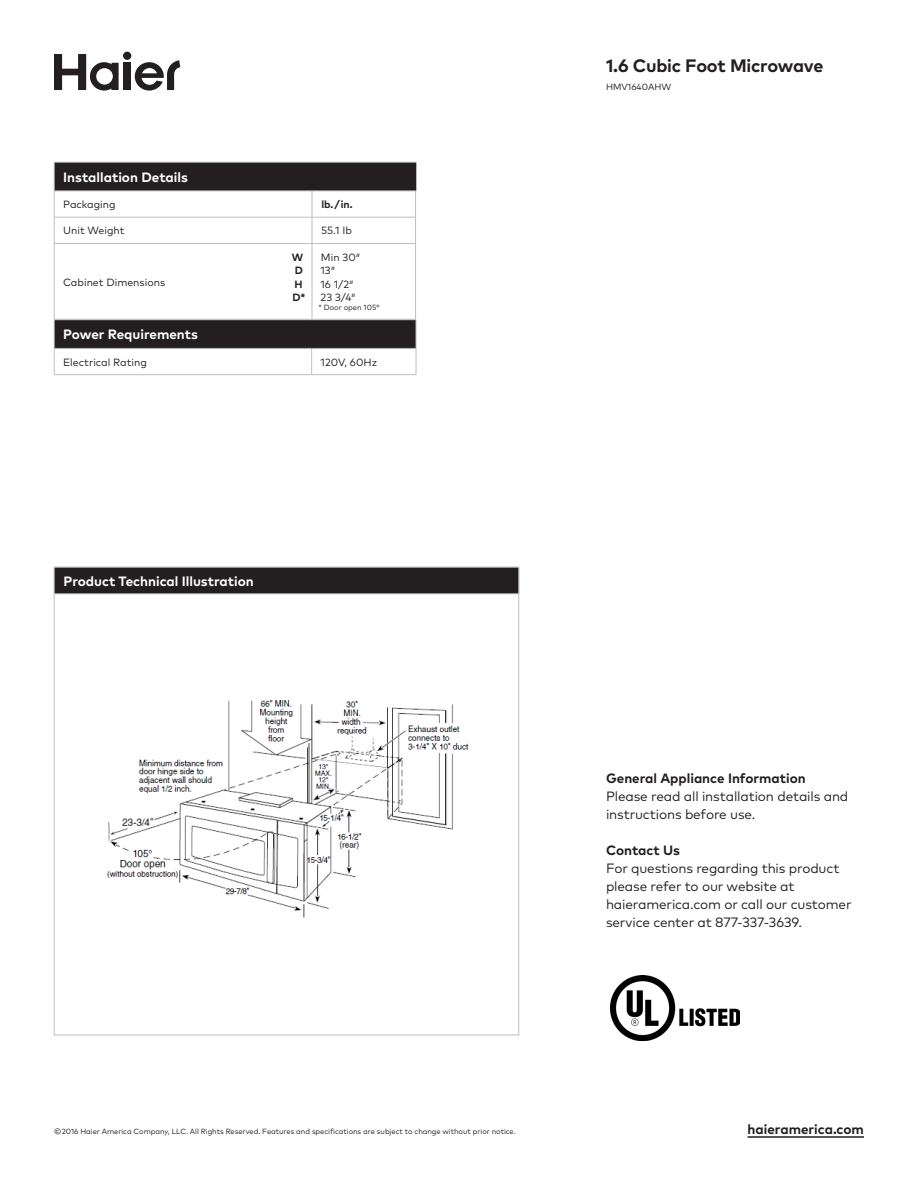
<style>
.page{position:relative;width:918px;height:1188px;background:#fff}
.page>*{position:absolute;margin:0;border:0;box-sizing:border-box;transform-origin:0 0}
.Item_Name__Back{font:700 18px "Mark OT";letter-spacing:-.01em;color:#231f20}
.Paragraph__Main{font:13.5px/18px "Mark OT";letter-spacing:-.01em;color:#231f20}
.t1{font:700 13.5px "Mark OT";color:#fff}
.Subhead__Back{font:700 13.5px "Mark OT";color:#231f20}
.t2{font:10.5px "Mark OT";color:#231f20}
.t3{font:700 10.5px/13.5px "Mark OT";color:#231f20}
.Item_Name__Back-2{font:9px "Mark OT";letter-spacing:-.005em;color:#231f20}
.t4{font:7.5px "Mark OT";letter-spacing:-.005em;color:#231f20}
</style>
<div class="page">
<div style="left:123px;top:63px;width:8px;height:27px;background:#231f20"></div>
<div style="left:123px;top:52px;width:8px;height:8px;background:#231f20;border-radius:50%"></div>
<svg style="left:54px;top:54px;width:65px;height:37px"></svg>
<svg style="left:135px;top:60px;width:45px;height:31px"></svg>
<hr style="left:748px;top:1136px;width:116px;height:2px;background:#231f20">
<img style="left:107px;top:700px;width:362px;height:218px">
<div style="left:54px;top:567px;width:465px;height:27px;background:#231f20"></div>
<div style="left:54px;top:567px;width:465px;height:27px;border:1px solid #bebfc2"></div>
<div style="left:54px;top:162px;width:362px;height:29px;background:#231f20"></div>
<hr style="left:54px;top:162px;width:138px;height:1px;background:#bebfc2">
<hr style="left:192px;top:162px;width:120px;height:1px;background:#bebfc2">
<hr style="left:312px;top:162px;width:104px;height:1px;background:#bebfc2">
<hr style="left:54px;top:191px;width:138px;height:1px;background:#bebfc2">
<hr style="left:192px;top:191px;width:120px;height:1px;background:#bebfc2">
<hr style="left:312px;top:191px;width:104px;height:1px;background:#bebfc2">
<hr style="left:54px;top:217px;width:138px;height:1px;background:#bebfc2">
<svg style="left:54px;top:162px;width:1px;height:81px"></svg>
<hr style="left:192px;top:217px;width:120px;height:1px;background:#bebfc2">
<hr style="left:312px;top:217px;width:104px;height:1px;background:#bebfc2">
<svg style="left:312px;top:191px;width:1px;height:52px"></svg>
<svg style="left:415px;top:162px;width:1px;height:81px"></svg>
<hr style="left:54px;top:243px;width:138px;height:1px;background:#bebfc2">
<hr style="left:54px;top:244px;width:1px;height:75px;background:#bebfc2">
<hr style="left:192px;top:243px;width:120px;height:1px;background:#bebfc2">
<hr style="left:312px;top:243px;width:104px;height:1px;background:#bebfc2">
<hr style="left:312px;top:244px;width:1px;height:75px;background:#bebfc2">
<hr style="left:415px;top:244px;width:1px;height:75px;background:#bebfc2">
<div style="left:54px;top:320px;width:362px;height:28px;background:#231f20"></div>
<hr style="left:54px;top:319px;width:258px;height:1px;background:#bebfc2">
<hr style="left:312px;top:319px;width:104px;height:1px;background:#bebfc2">
<svg style="left:54px;top:320px;width:1px;height:54px"></svg>
<svg style="left:416px;top:320px;width:1px;height:54px"></svg>
<hr style="left:54px;top:374px;width:258px;height:1px;background:#bebfc2">
<hr style="left:312px;top:374px;width:104px;height:1px;background:#bebfc2">
<hr style="left:54px;top:348px;width:258px;height:1px;background:#bebfc2">
<hr style="left:312px;top:348px;width:104px;height:1px;background:#bebfc2">
<svg style="left:311px;top:349px;width:1px;height:25px"></svg>
<img style="left:610px;top:976px;width:130px;height:64px">
<p class="t1" style="left:63px;top:168px;width:126px">Installation Details</p>
<p class="t2" style="left:63px;top:198px;width:54px">Packaging</p>
<p class="t3" style="left:321px;top:197px;width:33px">lb. / in.</p>
<p class="t2" style="left:63px;top:224px;width:63px">Unit Weight</p>
<p class="t2" style="left:321px;top:224px;width:32px">55.1 Ib</p>
<p class="t2" style="left:63px;top:275px;width:104px">Cabinet Dimensions</p>
<p class="t3" style="left:292px;top:250px;width:15px">W<br>D<br>H<br>D*</p>
<p class="t2" style="left:321px;top:251px;width:41px">Min 30″</p>
<p class="t2" style="left:320px;top:264px;width:16px">13″</p>
<p class="t2" style="left:320px;top:278px;width:35px">16 1/2″</p>
<p class="t2" style="left:321px;top:291px;width:37px">23 3/4″</p>
<p class="t4" style="left:318px;top:303px;width:63px">* Door open 105°</p>
<p class="t1" style="left:63px;top:326px;width:136px">Power Requirements</p>
<p class="t2" style="left:63px;top:356px;width:85px">Electrical Rating</p>
<p class="t2" style="left:321px;top:356px;width:58px">120V, 60Hz</p>
<p class="t1" style="left:63px;top:572px;width:192px">Product Technical Illustration</p>
<p class="t4" style="left:54px;top:1127px;width:463px">© 2016 Haier America Company, LLC. All Rights Reserved. Features and specifications are subject to change without prior notice.</p>
<p class="Item_Name__Back" style="left:606px;top:54px;width:219px">1.6 Cubic Foot Microwave</p>
<p class="Item_Name__Back-2" style="left:606px;top:81px;width:67px">HMV1640AHW</p>
<p class="Subhead__Back" style="left:606px;top:769px;width:201px">General Appliance Information</p>
<p class="Paragraph__Main" style="left:606px;top:787px;width:244px">Please read all installation details and instructions before use.</p>
<p class="Subhead__Back" style="left:606px;top:841px;width:76px">Contact Us</p>
<p class="Paragraph__Main" style="left:606px;top:859px;width:247px">For questions regarding this product please refer to our website at haieramerica.com or call our customer service center at 877-337-3639.</p>
<p class="Subhead__Back" style="left:748px;top:1120px;width:118px">haieramerica.com</p>
</div>
